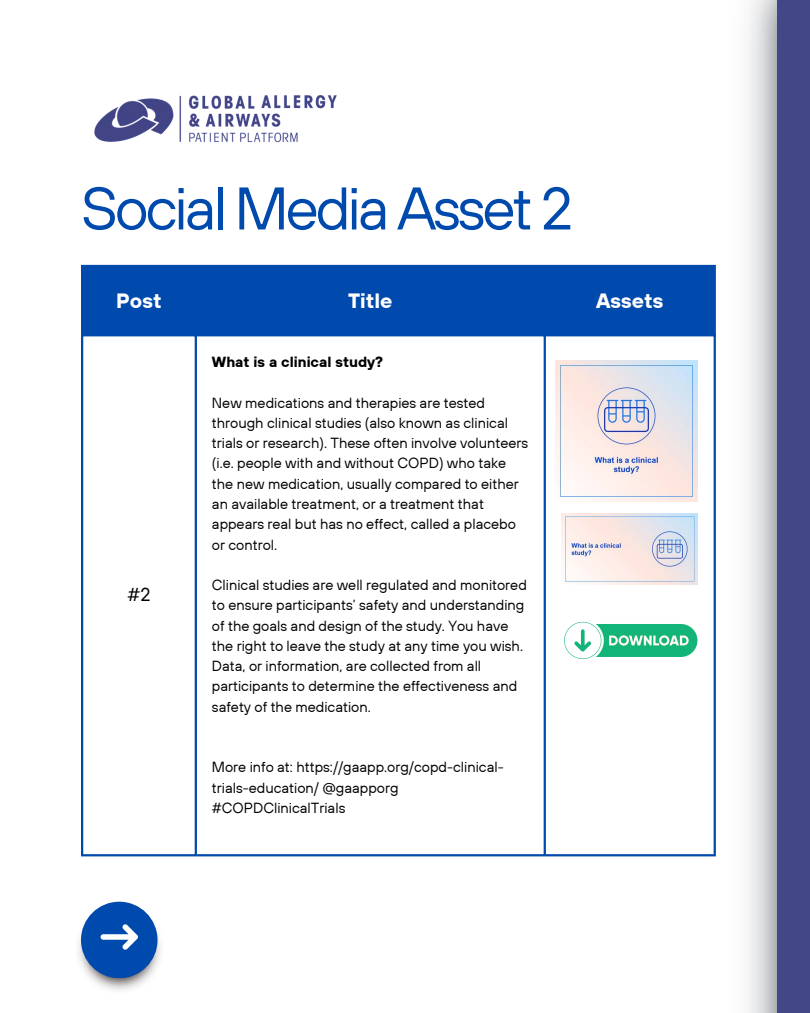
<style>
.page{position:relative;width:810px;height:1013px;background:#fff}
.page>*{position:absolute;margin:0;border:0;box-sizing:border-box;transform-origin:0 0}
.t1{font:60px "TT Hoves";letter-spacing:-.05em;color:#004aad}
.t2{font:700 20.6px "TT Hoves";color:#fff}
.t3{font:18.6px "TT Hoves";color:#000}
.t4{font:14.6px/20.2px "TT Hoves";color:#000}
.t5{font:700 14.6px "TT Hoves";color:#000}
</style>
<div class="page">
<img style="left:545px;top:0;width:232px;height:1012px">
<div style="left:777px;top:0;width:33px;height:1012px;background:#434787"></div>
<img style="left:78px;top:916px;width:83px;height:75px">
<div style="left:81px;top:901px;width:77px;height:77px;background:#004aad;border-radius:50%"></div>
<svg style="left:101px;top:924px;width:37px;height:25px"></svg>
<div style="left:83px;top:267px;width:631px;height:67px;background:#004aad"></div>
<hr style="left:81px;top:267px;width:2px;height:587px;background:#004aad">
<hr style="left:195px;top:267px;width:2px;height:587px;background:#004aad">
<hr style="left:544px;top:267px;width:2px;height:587px;background:#004aad">
<hr style="left:714px;top:267px;width:2px;height:587px;background:#004aad">
<hr style="left:81px;top:265px;width:635px;height:2px;background:#004aad">
<hr style="left:81px;top:334px;width:635px;height:2px;background:#004aad">
<hr style="left:81px;top:854px;width:635px;height:2px;background:#004aad">
<img style="left:94px;top:95px;width:243px;height:48px">
<svg style="left:562px;top:619px;width:135px;height:42px"></svg>
<img style="left:556px;top:360px;width:141px;height:142px">
<img style="left:562px;top:513px;width:135px;height:71px">
<p class="t1" style="left:81px;top:169px;width:493px">Social Media Asset 2</p>
<h1 class="t2" style="left:116px;top:287px;width:47px">Post</h1>
<p class="t2" style="left:348px;top:287px;width:46px">Title</p>
<p class="t2" style="left:596px;top:287px;width:69px">Assets</p>
<p class="t3" style="left:128px;top:582px;width:24px">#2</p>
<p class="t5" style="left:212px;top:352px;width:173px">What is a clinical study?</p>
<p class="t4" style="left:212px;top:392px;width:318px">New medications and therapies are tested through clinical studies (also known as clinical trials or research). These often involve volunteers (i.e. people with and without COPD) who take the new medication, usually compared to either an available treatment, or a treatment that appears real but has no effect, called a placebo or control.</p>
<p class="t4" style="left:212px;top:574px;width:316px">Clinical studies are well regulated and monitored to ensure participants’ safety and understanding of the goals and design of the study. You have the right to leave the study at any time you wish.</p>
<p class="t4" style="left:212px;top:655px;width:307px">Data, or information, are collected from all participants to determine the effectiveness and safety of the medication.</p>
<p class="t4" style="left:212px;top:756px;width:293px">More info at: https://gaapp.org/copd-clinical&shy;trials-education/ @gaapporg #COPDClinicalTrials</p>
</div>
